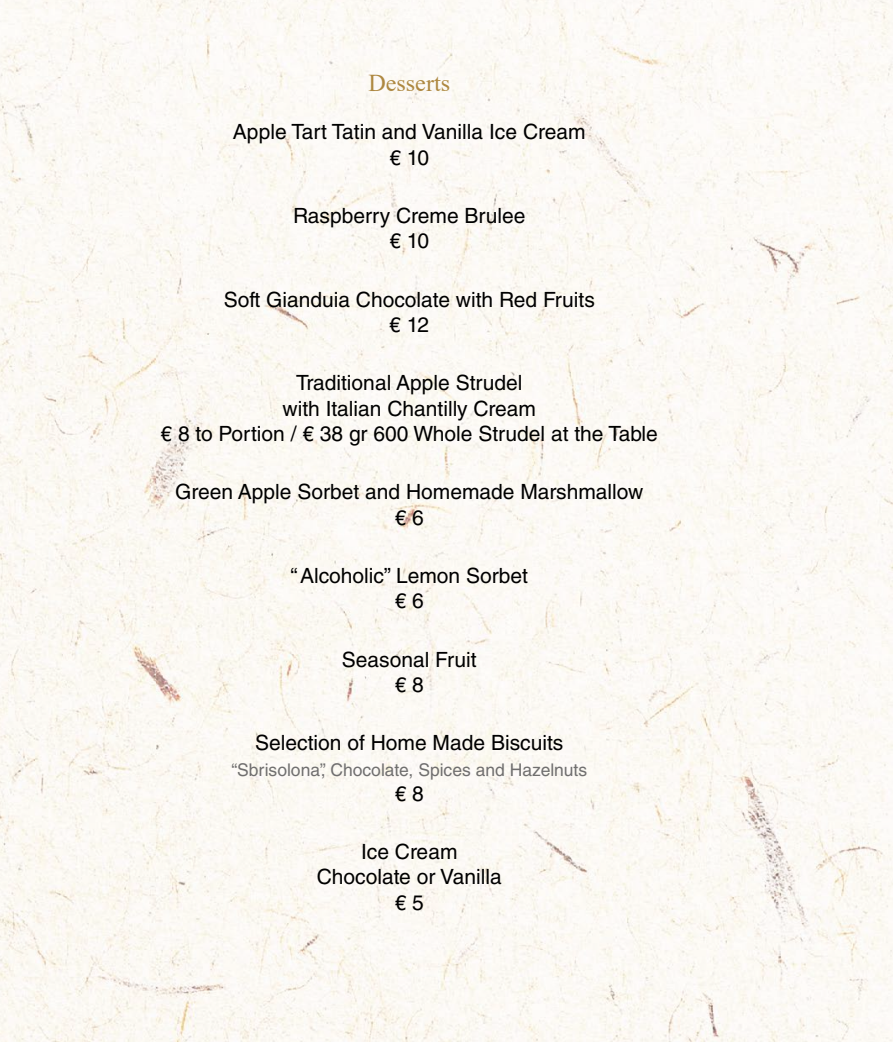
<style>
.page{position:relative;width:893px;height:1042px;background:#fcf9f4}
.page>*{position:absolute;margin:0;border:0;box-sizing:border-box;transform-origin:0 0}
.t1{font:24.15px "Times New Roman";color:#ae8841}
.t2{font:21px/25.2px "Helvetica LT Std";color:#000;text-align:center}
.t3{font:17.5px "Helvetica LT Std";color:#706f6f}
</style>
<div class="page">
<p class="t1" style="left:368px;top:66px;width:83px">Desserts</p>
<p class="t2" style="left:233px;top:119px;width:354px">Apple Tart Tatin and Vanilla Ice Cream € 10</p>
<p class="t2" style="left:293px;top:203px;width:234px">Raspberry Creme Brulee € 10</p>
<p class="t2" style="left:224px;top:287px;width:373px">Soft Gianduia Chocolate with Red Fruits € 12</p>
<p class="t2" style="left:161px;top:370px;width:499px">Traditional Apple Strudel<br>with Italian Chantilly Cream<br>€ 8 to Portion / € 38 gr 600 Whole Strudel at the Table</p>
<p class="t2" style="left:175px;top:479px;width:470px">Green Apple Sorbet and Homemade Marshmallow € 6</p>
<p class="t2" style="left:291px;top:563px;width:239px">“Alcoholic” Lemon Sorbet € 6</p>
<p class="t2" style="left:342px;top:647px;width:136px">Seasonal Fruit € 8</p>
<p class="t2" style="left:255px;top:730px;width:310px">Selection of Home Made Biscuits</p>
<p class="t3" style="left:231px;top:759px;width:357px">“Sbrisolona”, Chocolate, Spices and Hazelnuts</p>
<p class="t2" style="left:395px;top:781px;width:31px">€ 8</p>
<p class="t2" style="left:317px;top:839px;width:186px">Ice Cream<br>Chocolate or Vanilla € 5</p>
</div>
